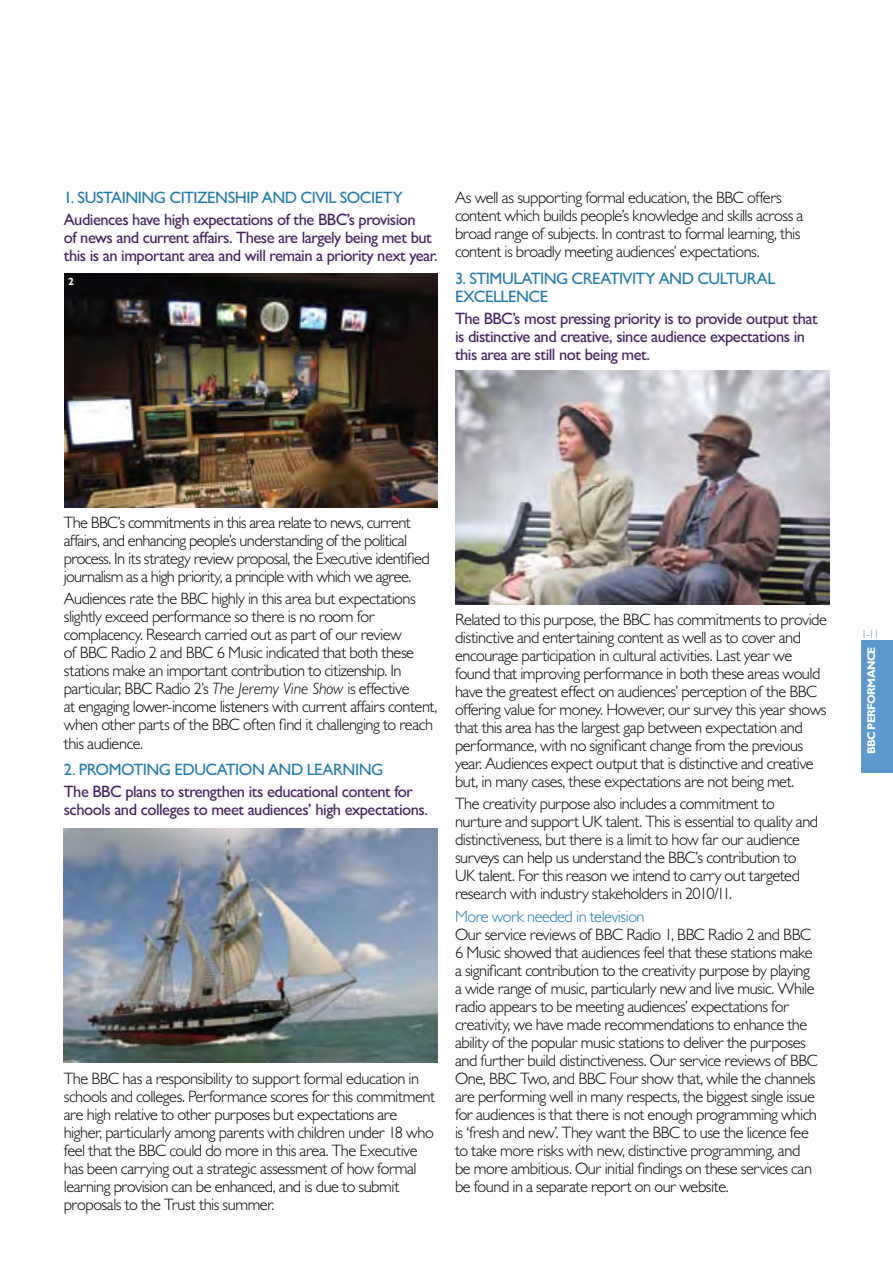
<style>
.page{position:relative;width:893px;height:1263px;background:#fff}
.page>*{position:absolute;margin:0;border:0;box-sizing:border-box;transform-origin:0 0}
.Body_1{font:300 16.5px/18px "Gill Sans MT Pro";letter-spacing:-.025em;color:#000}
.t1{font:500 16.5px/18px "Gill Sans MT Pro";letter-spacing:-.03em;color:#42215e}
.t2{font:500 16.5px/18px "Gill Sans MT Pro";letter-spacing:-.03em;color:#1c7cad}
.t3{font:300 16.5px "Gill Sans MT Pro";color:#1c7cad}
.t4{font:300 12px "Gill Sans MT Pro";color:#5d98ce}
.t5{font:700 11.25px "Gill Sans MT Pro";letter-spacing:-.055em;color:#fff}
.t6{font:700 10.5px "Gill Sans MT Pro";color:#fff}
.s1{font-style:italic}
</style>
<div class="page">
<img style="left:64px;top:273px;width:374px;height:234px">
<img style="left:64px;top:829px;width:374px;height:234px">
<img style="left:455px;top:370px;width:374px;height:234px">
<div style="left:861px;top:640px;width:32px;height:132px;background:#5d98ce"></div>
<h2 class="t2" style="left:64px;top:188px;width:340px">1. Sustaining citizenship and civil society</h2>
<h3 class="t1" style="left:64px;top:211px;width:375px">Audiences have high expectations of the BBC’s provision<br>of news and current affairs. These are largely being met but this is an important area and will remain a priority next year.</h3>
<p class="t6" style="left:68px;top:275px;width:7px">2</p>
<p class="Body_1" style="left:455px;top:188px;width:350px">As well as supporting formal education, the BBC offers content which builds people’s knowledge and skills across a broad range of subjects. I n contrast to formal learning, this content is broadly meeting audiences’ expectations.</p>
<h2 class="t2" style="left:455px;top:269px;width:322px">3. Stimulating c reativity and cultural excellence</h2>
<h3 class="t1" style="left:455px;top:309px;width:364px">The BBC’s most pressing priority is to provide output that is distinctive and creative, since audience expectations in this area are still not being met.</h3>
<p class="Body_1" style="left:64px;top:513px;width:368px">The BBC’s commitments in this area relate to news, current affairs, and enhancing people’s understanding of the political process. I n its strategy review proposal, the Executive identified journalism as a high priority, a principle with which we agree.</p>
<p class="Body_1" style="left:64px;top:590px;width:375px">Audiences rate the BBC highly in this area but expectations slightly exceed performance so there is no room for complacency. Research carried out as part of our review<br>of BBC Radio 2 and BBC 6 Music indicated that both these stations make an important contribution to citizenship. I n particular, BBC Radio 2’s <span class="s1">The Jeremy Vine Show</span> is effective<br>at engaging lower-income listeners with current affairs content, when other parts of the BBC often find it challenging to reach this audience.</p>
<h2 class="t2" style="left:64px;top:760px;width:321px">2. Promoting education and learning</h2>
<h3 class="t1" style="left:64px;top:782px;width:366px">The BBC plans to strengthen its educational content for schools and colleges to meet audiences’ high expectations.</h3>
<p class="Body_1" style="left:64px;top:1069px;width:373px">The BBC has a responsibility to support formal education in schools and colleges. Performance scores for this commitment are high relative to other purposes but expectations are higher, particularly among parents with children under 18 who feel that the BBC could do more in this area. The Executive has been carrying out a strategic assessment of how formal learning provision can be enhanced, and is due to submit proposals to the Trust this summer.</p>
<p class="Body_1" style="left:455px;top:610px;width:373px">Related to this purpose, the BBC has commitments to provide distinctive and entertaining content as well as to cover and encourage participation in cultural activities. Last year we found that improving performance in both these areas would have the greatest effect on audiences’ perception of the BBC offering value for money. H owever, our survey this year shows that this area has the largest gap between expectation and performance, with no significant change from the previous year. Audiences expect output that is distinctive and creative but, in many cases, these expectations are not being met.</p>
<p class="Body_1" style="left:455px;top:794px;width:365px">The creativity purpose also includes a commitment to nurture and support UK talent. This is essential to quality and distinctiveness, but there is a limit to how far our audience surveys can help us understand the BBC’s contribution to UK talent. For this reason we intend to carry out targeted research with industry stakeholders in 2010/11.</p>
<h4 class="t3" style="left:455px;top:906px;width:191px">More work needed in television</h4>
<p class="Body_1" style="left:455px;top:925px;width:363px">Our service reviews of BBC Radio 1, BBC Radio 2 and BBC 6 Music showed that audiences feel that these stations make a significant contribution to the creativity purpose by playing a wide range of music, particularly new and live music. While radio appears to be meeting audiences’ expectations for creativity, we have made recommendations to enhance the ability of the popular music stations to deliver the purposes and further build distinctiveness. Our service reviews of BBC One, BBC Two, and BBC Four show that, while the channels are performing well in many respects, the biggest single issue for audiences is that there is not enough programming which is ‘fresh and new’. They want the BBC to use the licence fee to take more risks with new, distinctive programming, and be more ambitious. Our initial findings on these services can be found in a separate report on our website.</p>
<p class="t4" style="left:861px;top:627px;width:20px">1-11</p>
<p class="t5" style="left:864px;top:754px;width:109px;rotate:-90deg">BBC performance</p>
</div>
